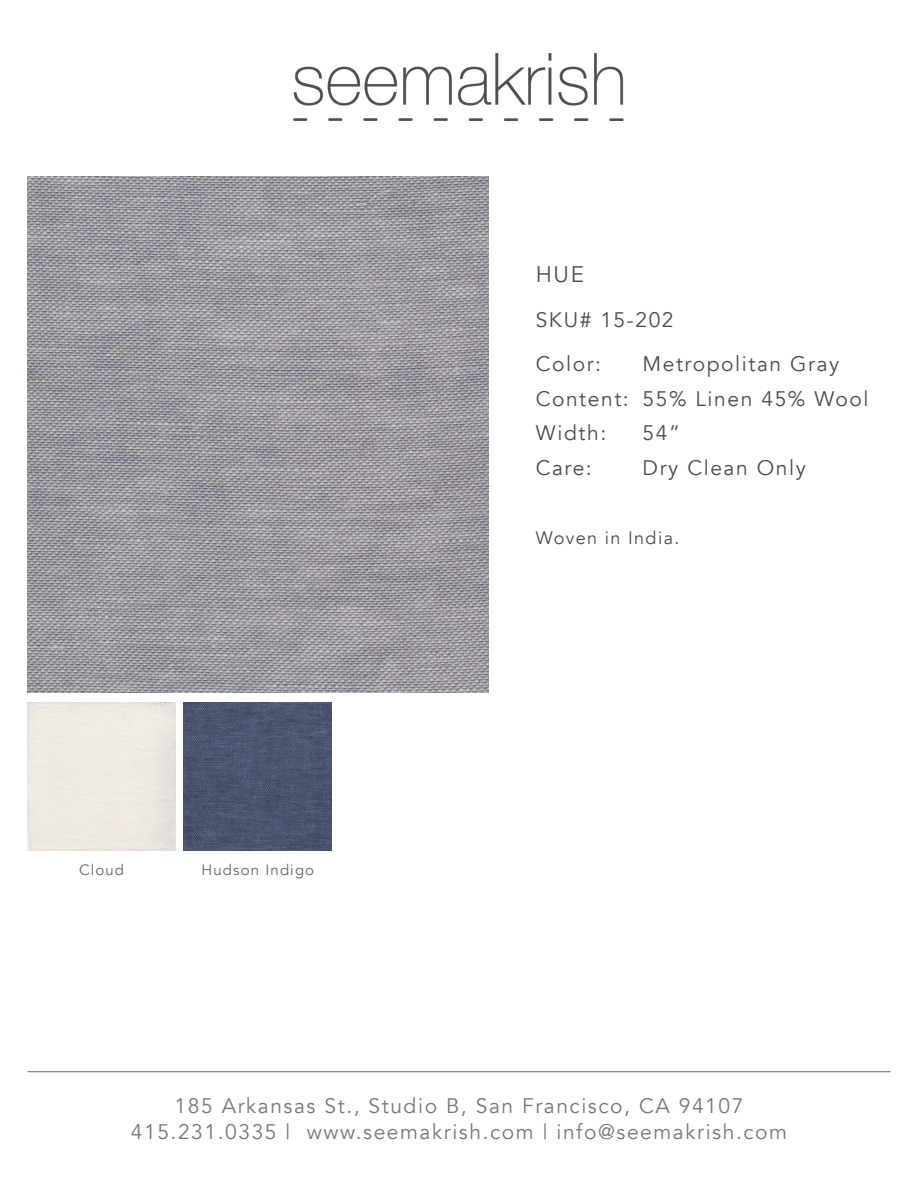
<style>
.page{position:relative;width:918px;height:1188px;background:#fff}
.page>*{position:absolute;margin:0;border:0;box-sizing:border-box;transform-origin:0 0}
.t1{font:22.5px "Avenir";color:#4d4d4d}
.t2{font:21px "Avenir";letter-spacing:.075em;color:#76787b}
.t3{font:21px "Avenir";letter-spacing:.075em;color:#4d4d4d}
.t4{font:18px "Avenir";letter-spacing:.075em;color:#4d4d4d}
.t5{font:15px "Avenir";letter-spacing:.075em;color:#666766}
</style>
<div class="page">
<img style="left:293px;top:54px;width:331px;height:67px">
<img style="left:28px;top:177px;width:460px;height:515px">
<hr style="left:28px;top:1071px;width:862px;height:1px;background:#666766">
<img style="left:184px;top:702px;width:148px;height:148px">
<p class="t1" style="left:536px;top:261px;width:50px">HUE</p>
<p class="t3" style="left:536px;top:307px;width:139px">SKU# 15-202</p>
<p class="t3" style="left:536px;top:352px;width:67px">Color:</p>
<p class="t3" style="left:536px;top:386px;width:95px">Content:</p>
<p class="t3" style="left:536px;top:421px;width:72px">Width:</p>
<p class="t3" style="left:536px;top:455px;width:58px">Care:</p>
<p class="t3" style="left:643px;top:352px;width:198px">Metropolitan Gray</p>
<p class="t3" style="left:643px;top:386px;width:227px">55% Linen 45% Wool</p>
<p class="t3" style="left:643px;top:421px;width:39px">54”</p>
<p class="t3" style="left:643px;top:455px;width:165px">Dry Clean Only</p>
<p class="t4" style="left:536px;top:527px;width:145px">Woven in India.</p>
<p class="t5" style="left:79px;top:861px;width:47px">Cloud</p>
<p class="t5" style="left:201px;top:861px;width:114px">Hudson Indigo</p>
<p class="t2" style="left:175px;top:1094px;width:570px">185 Arkansas St., Studio B, San Francisco, CA 94107</p>
<p class="t2" style="left:131px;top:1119px;width:658px">415.231.0335 | www.seemakrish.com | info@seemakrish.com</p>
</div>
